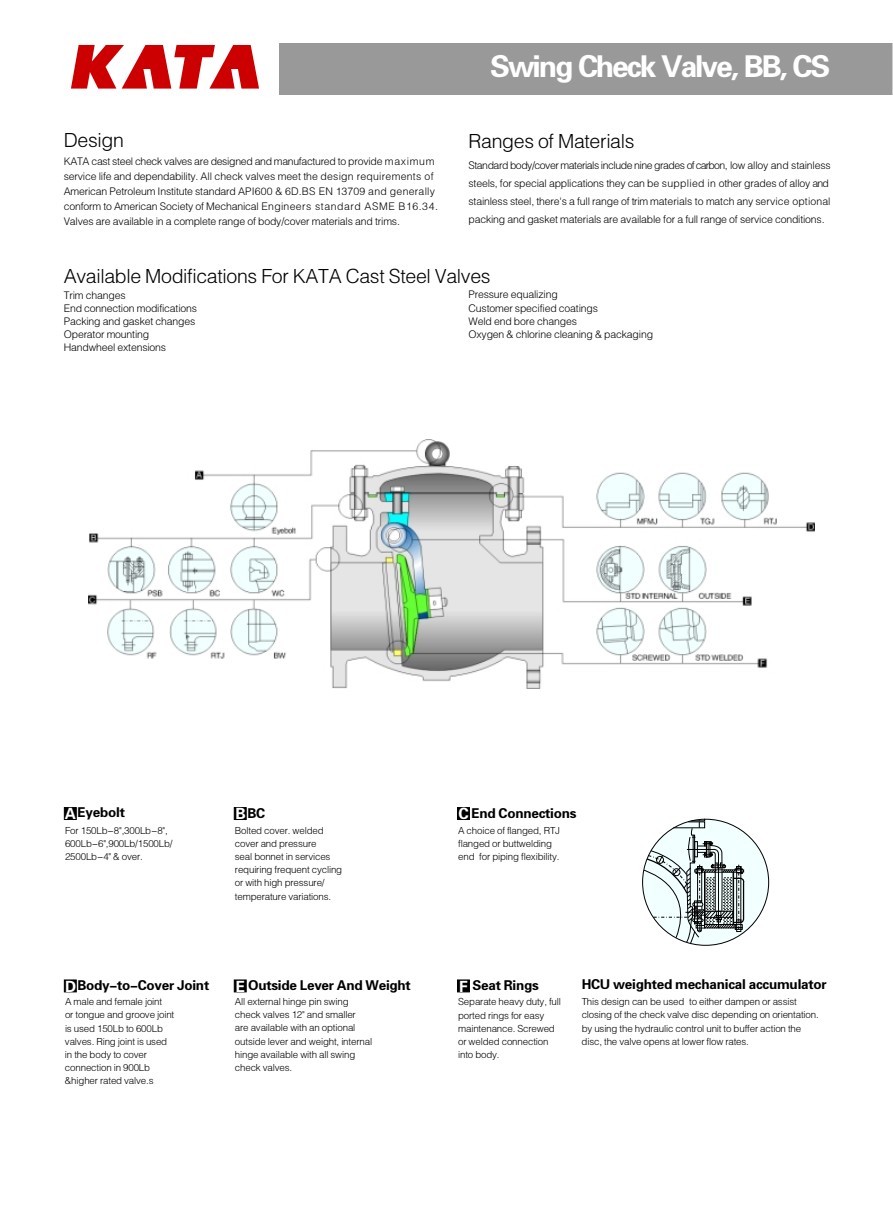
<style>
.page{position:relative;width:893px;height:1212px;background:#fff}
.page>*{position:absolute;margin:0;border:0;box-sizing:border-box;transform-origin:0 0}
.t1{font:30px "FZDHTJW GB1 0";letter-spacing:-.065em;color:#fff}
.t2{font:19.5px "FZZDXJW GB1 0";letter-spacing:-.015em;color:#000}
.t3{font:13.5px "FZDHTJW GB1 0";letter-spacing:-.015em;color:#000}
.t4{font:10.5px/13px "FZZDXJW GB1 0";letter-spacing:-.015em;color:#000}
.t5{font:9.75px/13.2px "FZZDXJW GB1 0";letter-spacing:-.015em;color:#000}
.s1{font-size:15.45px;color:#fff}
</style>
<div class="page">
<div style="left:279px;top:43px;width:614px;height:51px;background:#999"></div>
<svg style="left:71px;top:45px;width:188px;height:44px"></svg>
<img style="left:89px;top:439px;width:725px;height:250px">
<svg style="left:64px;top:807px;width:13px;height:13px"></svg>
<svg style="left:234px;top:807px;width:13px;height:13px"></svg>
<svg style="left:457px;top:807px;width:13px;height:13px"></svg>
<svg style="left:64px;top:980px;width:13px;height:12px"></svg>
<svg style="left:234px;top:980px;width:13px;height:12px"></svg>
<svg style="left:457px;top:980px;width:13px;height:12px"></svg>
<div style="left:642px;top:819px;width:127px;height:126px;background:#f2ffff;border:1px solid #000;border-radius:50%"></div>
<svg style="left:643px;top:818px;width:102px;height:126px"></svg>
<h2 class="t2" style="left:64px;top:130px;width:62px">Design</h2>
<p class="t4" style="left:64px;top:154px;width:376px;line-height:14.9px">KATA cast steel check valves are designed and manufactured to provide maximum service life and dependability. All check valves meet the design requirements of American Petroleum Institute standard API600 &amp; 6D.BS EN 13709 and generally conform to American Society of Mechanical Engineers standard ASME B16.34.<br>Valves are available in a complete range of body/cover materials and trims.</p>
<h1 class="t1" style="left:490px;top:50px;width:342px">Swing Check Valve, BB, CS</h1>
<h2 class="t2" style="left:468px;top:131px;width:168px">Ranges of Materials</h2>
<p class="t4" style="left:468px;top:157px;width:364px;line-height:17.9px">Standard body/cover materials include nine grades ofcarbon, low alloy and stainless steels, for special applications they can be supplied in other grades of alloy and stainless steel, there's a full range of trim materials to match any service optional packing and gasket materials are available for a full range of service conditions.</p>
<h2 class="t2" style="left:64px;top:266px;width:428px">Ava able Modifications For KATA Cast Steel Valves</h2>
<p class="t4" style="left:64px;top:289px;width:135px">Trim changes<br>End connection modifications<br>Packing and gasket changes<br>Operator mounting<br>Handwheel extensions</p>
<h2 class="t2" style="left:96px;top:266px;width:10px">il</h2>
<p class="t4" style="left:468px;top:289px;width:186px">Pressure equalizing<br>Customer specified coatings<br>Weld end bore changes<br>Oxygen &amp; chlorine cleaning &amp; packaging</p>
<p class="t3" style="left:65px;top:805px;width:62px"><span class="s1">A</span> Eyebolt</p>
<p class="t3" style="left:235px;top:806px;width:31px"><span class="s1">B</span> BC</p>
<p class="t3" style="left:458px;top:806px;width:120px"><span class="s1">C</span> End Connections</p>
<p class="t5" style="left:65px;top:824px;width:109px">For 150Lb-8",300Lb-8",<br>600Lb-6",900Lb/1500Lb/<br>2500Lb-4" &amp; over.</p>
<p class="t5" style="left:235px;top:824px;width:109px">Bolted cover. welded cover and pressure<br>seal bonnet in services requiring frequent cycling or with high pressure/ temperature variations.</p>
<p class="t5" style="left:458px;top:824px;width:104px">A choice of flanged, RTJ flanged or buttwelding end for piping flexibility.</p>
<p class="t3" style="left:65px;top:977px;width:146px"><span class="s1">D</span> Body-to-Cover Joint</p>
<p class="t3" style="left:236px;top:977px;width:176px"><span class="s1">E</span> Outside Lever And Weight</p>
<p class="t3" style="left:459px;top:977px;width:81px"><span class="s1">F</span> Seat Rings</p>
<p class="t3" style="left:582px;top:977px;width:247px">HCU weighted mechanical accumulator</p>
<p class="t5" style="left:235px;top:995px;width:139px">All external hinge pin swing check valves 12" and smaller<br>are available with an optional outside lever and weight, internal hinge available with all swing check valves.</p>
<p class="t5" style="left:65px;top:995px;width:111px">A male and female joint<br>or tongue and groove joint is used 150Lb to 600Lb valves. Ring joint is used in the body to cover connection in 900Lb &amp;higher rated valve.s</p>
<p class="t5" style="left:458px;top:996px;width:104px">Separate heavy duty, full ported rings for easy maintenance. Screwed or welded connection into body.</p>
<p class="t5" style="left:582px;top:995px;width:239px">This design can be used to either dampen or assist closing of the check valve disc depending on orientation. by using the hydraulic control unit to buffer action the disc, the valve opens at lower flow rates.</p>
</div>
